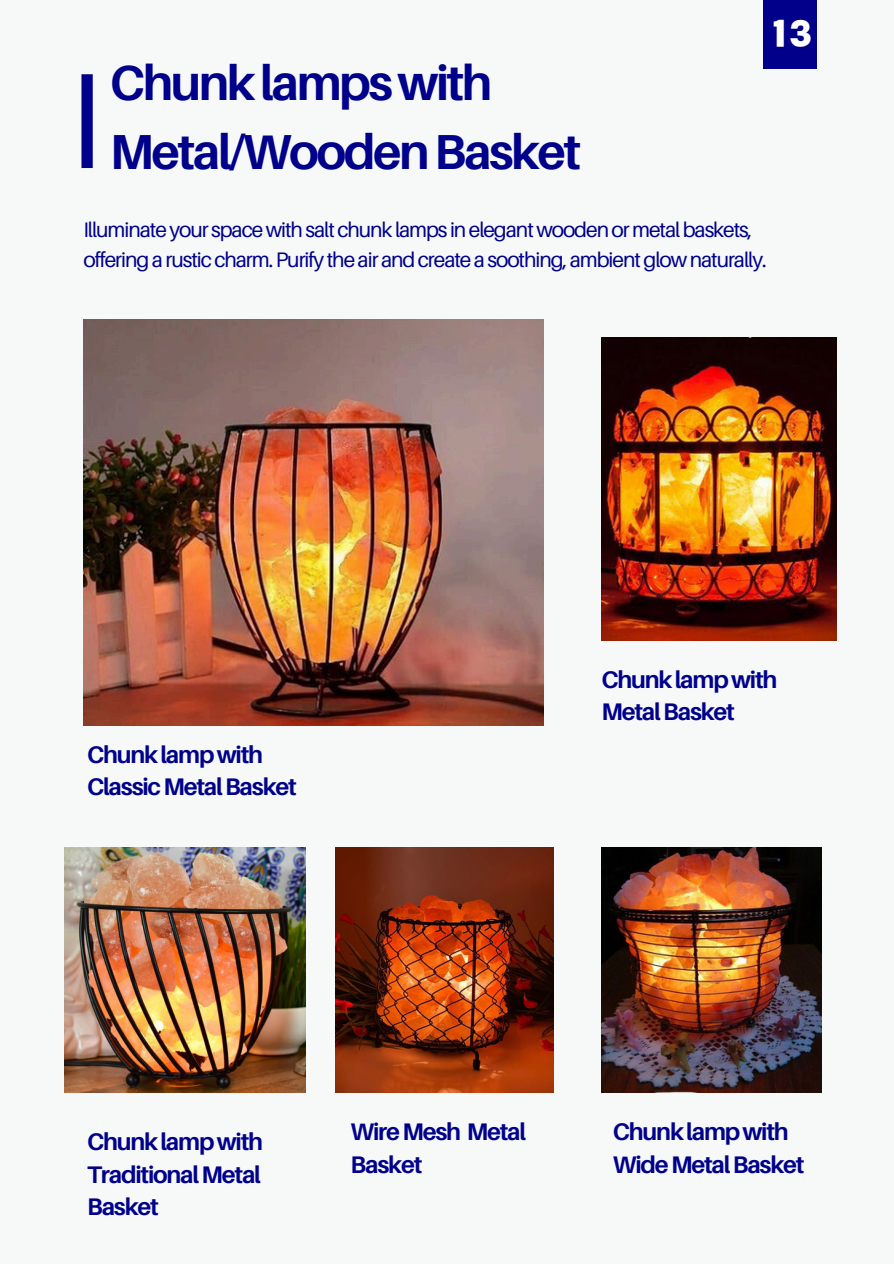
<style>
.page{position:relative;width:894px;height:1264px;background:#fff}
.page>*{position:absolute;margin:0;border:0;box-sizing:border-box;transform-origin:0 0}
.t1{font:700 49.2px/68.7px "Aileron";letter-spacing:-.05em;color:#00008b}
.t2{font:36px "Canva Title Bole Latin";color:#fff}
.t3{font:700 24px/32.7px "Aileron";letter-spacing:-.05em;color:#00008b}
.t4{font:21px/29.2px "Aileron";letter-spacing:-.05em;color:#00008b}
</style>
<div class="page">
<div style="left:0;top:0;width:893px;height:1263px;background:#f6f9f8"></div>
<div style="left:81px;top:74px;width:12px;height:94px;background:#00008b"></div>
<img style="left:83px;top:320px;width:461px;height:405px">
<img style="left:601px;top:338px;width:235px;height:302px">
<img style="left:65px;top:847px;width:240px;height:245px">
<img style="left:335px;top:847px;width:218px;height:245px">
<img style="left:601px;top:847px;width:219px;height:245px">
<div style="left:762px;top:0;width:54px;height:68px;background:#00008b"></div>
<p class="t1" style="left:110px;top:48px;width:472px">Chunklampswith<br>Metal/WoodenBasket</p>
<h2 class="t2" style="left:767px;top:15px;width:47px">13</h2>
<h2 class="t4" style="left:83px;top:215px;width:684px">Illuminate your space with salt chunk lamps in elegant wooden or metal baskets, offering a rustic charm. Purify the air and create a soothing, ambient glow naturally.</h2>
<p class="t3" style="left:87px;top:737px;width:211px">Chunklampwith<br>ClassicMetalBasket</p>
<h1 class="t3" style="left:601px;top:662px;width:177px">Chunklampwith<br>MetalBasket</h1>
<p class="t3" style="left:87px;top:1124px;width:177px;text-align:justify">Chunklampwith TraditionalMetal Basket</p>
<p class="t3" style="left:350px;top:1114px;width:177px">WireMesh Metal<br>Basket</p>
<p class="t3" style="left:612px;top:1114px;width:193px">Chunklampwith<br>WideMetalBasket</p>
</div>
